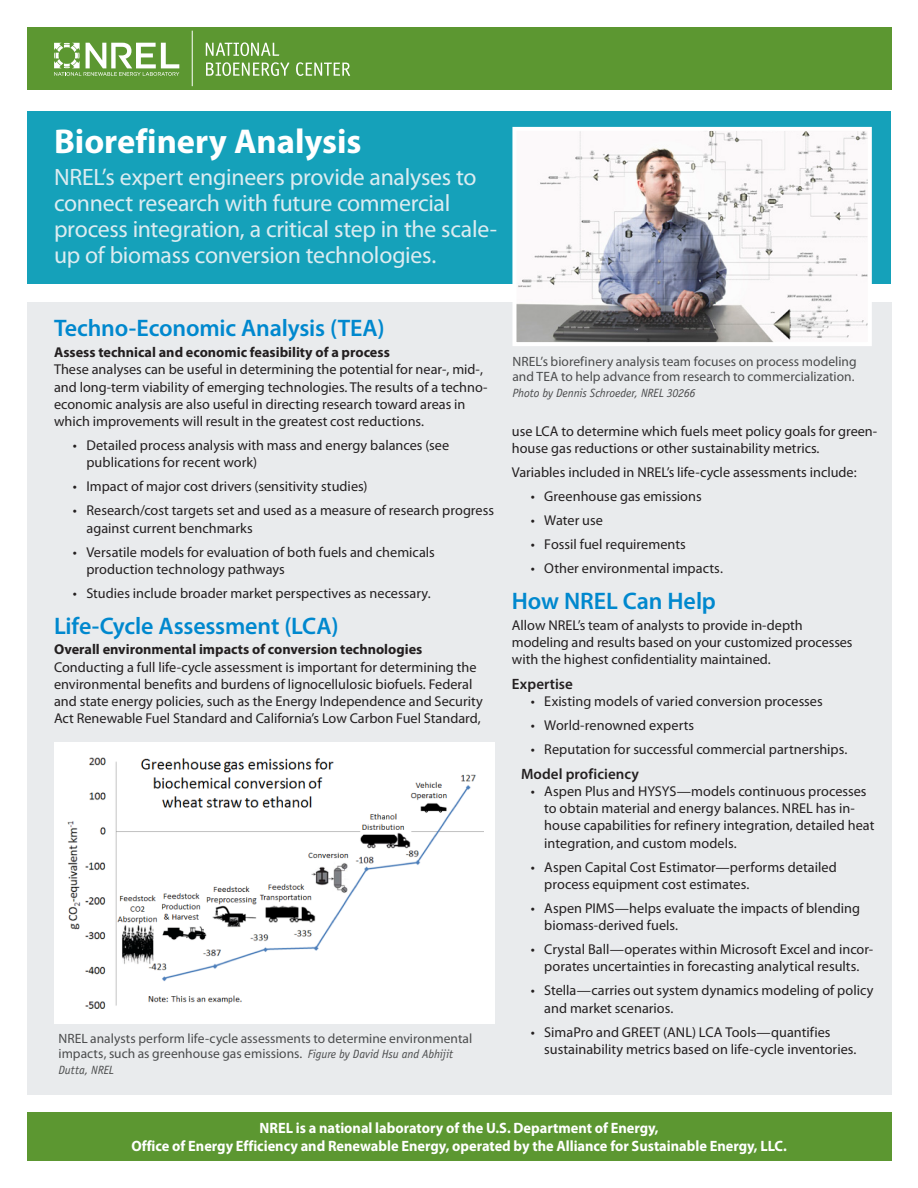
<style>
.page{position:relative;width:918px;height:1188px;background:#fff}
.page>*{position:absolute;margin:0;border:0;box-sizing:border-box;transform-origin:0 0}
.t1{font:700 34.5px "Myriad Pro";color:#fff}
.Subhead{font:600 24px "Myriad Pro";letter-spacing:-.01em;color:#0088ce}
.Sub_Heading-1{font:23.7px/26px "Myriad Pro";letter-spacing:-.01em;color:#dcecf1}
.Identifier-1{font:700 15px/18px "Myriad Pro";color:#fff;text-align:center;scale:.96 1}
.Subhead_2{font:600 15px "Myriad Pro";letter-spacing:.005em;color:#231f20}
.Body_text{font:14.25px/17.2px "Myriad Pro";color:#231f20}
.t2{font:13.5px/15.3px "Myriad Pro";color:#4b4c4d}
.t3{font:italic 12px "Officina Sans Std";letter-spacing:-.005em;color:#4b4c4d}
.s1{font-weight:700}
.s2{font-size:14.7px}
.s3{font-family:"Officina Sans Std";font-style:italic;font-size:12px}
</style>
<div class="page">
<div style="left:27px;top:302px;width:864px;height:793px;background:#e9ebed"></div>
<div style="left:27px;top:1112px;width:864px;height:49px;background:#5c9731"></div>
<div style="left:27px;top:27px;width:864px;height:63px;background:#5c9731"></div>
<svg style="left:54px;top:43px;width:125px;height:33px"></svg>
<hr style="left:192px;top:31px;width:1px;height:55px;background:#fff">
<svg style="left:206px;top:42px;width:73px;height:14px"></svg>
<svg style="left:206px;top:62px;width:83px;height:14px"></svg>
<svg style="left:296px;top:62px;width:54px;height:14px"></svg>
<div style="left:27px;top:111px;width:864px;height:173px;background:#15a1ba"></div>
<img style="left:517px;top:132px;width:350px;height:209px">
<div style="left:512px;top:127px;width:360px;height:219px;border:4px solid #fff"></div>
<div style="left:54px;top:742px;width:440px;height:282px;background:#fff"></div>
<img style="left:67px;top:757px;width:417px;height:252px">
<p class="t1" style="left:54px;top:119px;width:309px">Biorefinery Analysis</p>
<p class="Sub_Heading-1" style="left:54px;top:164px;width:445px">NREL’s expert engineers provide analyses to connect research with future commercial process integration, a critical step in the scale&shy;up of biomass conversion technologies.</p>
<p class="Subhead" style="left:54px;top:313px;width:332px">Techno-Economic Analysis (TEA)</p>
<p class="Body_text" style="left:54px;top:343px;width:435px"><span class="s1">Assess technical and economic feasibility of a process<br></span>These analyses can be useful in determining the potential for near-, mid-, and long-term viability of emerging technologies. The results of a techno&shy;economic analysis are also useful in directing research toward areas in which improvements will result in the greatest cost reductions.</p>
<p class="Body_text" style="left:86px;top:436px;width:364px;text-indent:-14px"><span class="s2">•</span> Detailed process analysis with mass and energy balances (see publications for recent work)</p>
<p class="Body_text" style="left:73px;top:478px;width:296px"><span class="s2">•</span> Impact of major cost drivers (sensitivity studies)</p>
<p class="Body_text" style="left:86px;top:502px;width:409px;text-indent:-14px"><span class="s2">•</span> Research/cost targets set and used as a measure of research progress against current benchmarks</p>
<p class="Body_text" style="left:86px;top:543px;width:350px;text-indent:-14px"><span class="s2">•</span> Versatile models for evaluation of both fuels and chemicals production technology pathways</p>
<p class="Body_text" style="left:73px;top:584px;width:359px"><span class="s2">•</span> Studies include broader market perspectives as necessary.</p>
<p class="Subhead" style="left:54px;top:610px;width:286px">Life-Cycle Assessment (LCA)</p>
<p class="Body_text" style="left:54px;top:641px;width:430px"><span class="s1">Overall environmental impacts of conversion technologies </span>Conducting a full life-cycle assessment is important for determining the environmental benefits and burdens of lignocellulosic biofuels. Federal and state energy policies, such as the Energy Independence and Security Act Renewable Fuel Standard and California’s Low Carbon Fuel Standard,</p>
<p class="t2" style="left:59px;top:1031px;width:415px">NREL analysts perform life-cycle assessments to determine environmental impacts, such as greenhouse gas emissions. <span class="s3">Figure by David Hsu and Abhijit</span></p>
<p class="t3" style="left:59px;top:1063px;width:57px">Dutta, NREL</p>
<p class="t2" style="left:512px;top:353px;width:346px">NREL’s biorefinery analysis team focuses on process modeling and TEA to help advance from research to commercialization.</p>
<p class="t3" style="left:512px;top:386px;width:185px">Photo by Dennis Schroeder, NREL 30266</p>
<p class="Body_text" style="left:512px;top:423px;width:367px">use LCA to determine which fuels meet policy goals for green&shy;house gas reductions or other sustainability metrics.</p>
<p class="Body_text" style="left:512px;top:464px;width:346px">Variables included in NREL’s life-cycle assessments include:</p>
<p class="Body_text" style="left:531px;top:488px;width:172px"><span class="s2">•</span> Greenhouse gas emissions</p>
<p class="Body_text" style="left:531px;top:512px;width:74px"><span class="s2">•</span> Water use</p>
<p class="Body_text" style="left:531px;top:536px;width:157px"><span class="s2">•</span> Fossil fuel requirements</p>
<p class="Body_text" style="left:531px;top:560px;width:194px"><span class="s2">•</span> Other environmental impacts.</p>
<p class="Subhead" style="left:512px;top:586px;width:206px">How NREL Can Help</p>
<p class="Body_text" style="left:512px;top:616px;width:342px">Allow NREL’s team of analysts to provide in-depth modeling and results based on your customized processes with the highest confidentiality maintained.</p>
<p class="Subhead_2" style="left:512px;top:674px;width:63px">Expertise</p>
<p class="Body_text" style="left:531px;top:693px;width:293px"><span class="s2">•</span> Existing models of varied conversion processes</p>
<p class="Body_text" style="left:531px;top:717px;width:165px"><span class="s2">•</span> World-renowned experts</p>
<p class="Body_text" style="left:531px;top:741px;width:318px"><span class="s2">•</span> Reputation for successful commercial partnerships.</p>
<p class="Subhead_2" style="left:521px;top:764px;width:119px">Model proficiency</p>
<p class="Body_text" style="left:544px;top:782px;width:332px;text-indent:-14px"><span class="s2">•</span> Aspen Plus and HYSYS—models continuous processes to obtain material and energy balances. NREL has in&shy;house capabilities for refinery integration, detailed heat integration, and custom models.</p>
<p class="Body_text" style="left:544px;top:858px;width:294px;text-indent:-14px"><span class="s2">•</span> Aspen Capital Cost Estimator—performs detailed process equipment cost estimates.</p>
<p class="Body_text" style="left:544px;top:899px;width:317px;text-indent:-14px"><span class="s2">•</span> Aspen PIMS—helps evaluate the impacts of blending biomass-derived fuels.</p>
<p class="Body_text" style="left:531px;top:941px;width:344px;text-align:center"><span class="s2">•</span> Crystal Ball—operates within Microsoft Excel and incor&shy;porates uncertainties in forecasting analytical results.</p>
<p class="Body_text" style="left:544px;top:982px;width:331px;text-indent:-14px"><span class="s2">•</span> Stella—carries out system dynamics modeling of policy and market scenarios.</p>
<p class="Body_text" style="left:544px;top:1023px;width:314px;text-indent:-14px"><span class="s2">•</span> SimaPro and GREET (ANL) LCA Tools—quantifies sustainability metrics based on life-cycle inventories.</p>
<p class="Identifier-1" style="left:131px;top:1118px;width:684px">NREL is a national laboratory of the U.S. Department of Energy,<br>Office of Energy Efficiency and Renewable Energy, operated by the Alliance for Sustainable Energy, LLC.</p>
</div>
